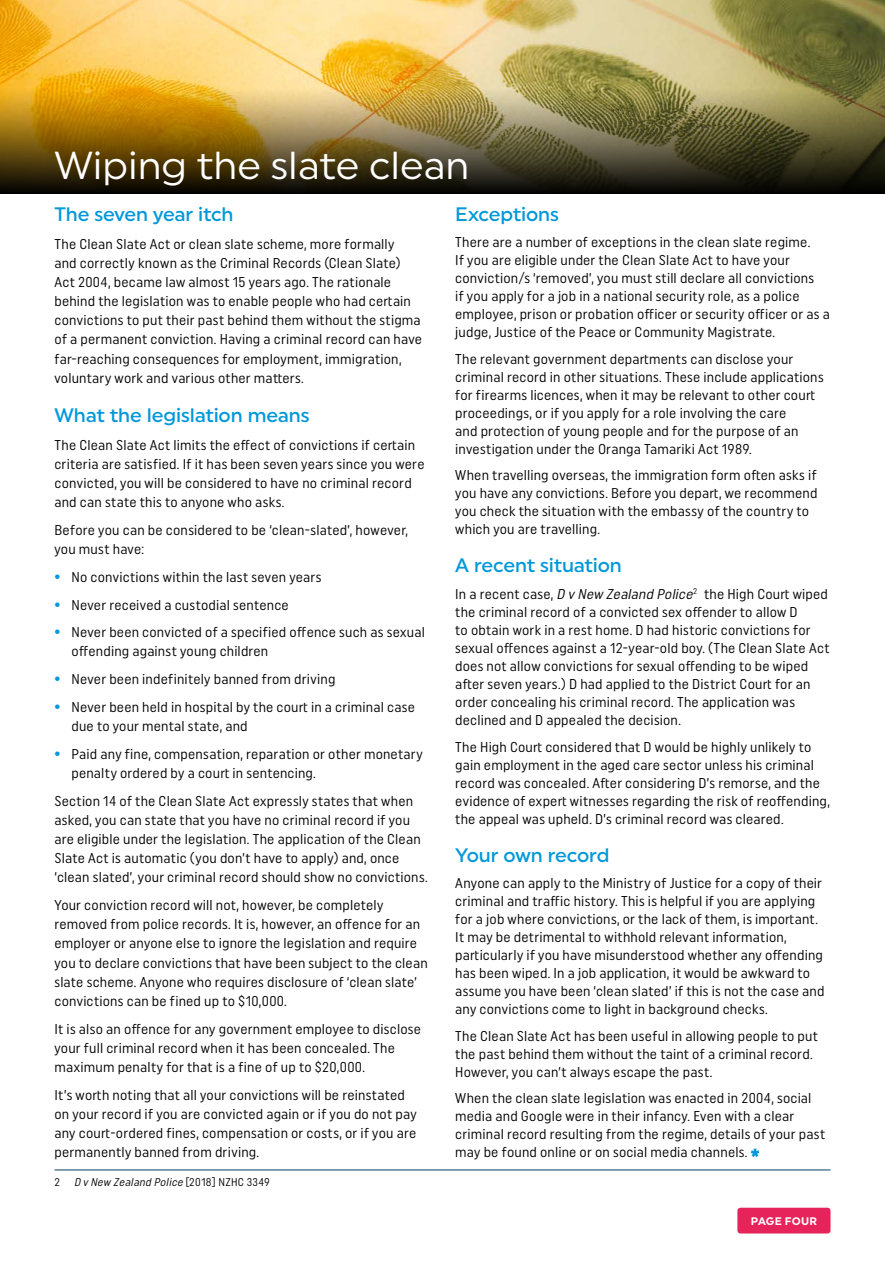
<style>
.page{position:relative;width:885px;height:1263px;background:#fff}
.page>*{position:absolute;margin:0;border:0;box-sizing:border-box;transform-origin:0 0}
.t1{font:39px "Uniform";color:#fff}
.t2{font:500 19.5px "Uniform";letter-spacing:-.01em;color:#0098da}
.t3{font:14.25px/18px "Uniform Condensed";letter-spacing:.015em;color:#000}
.t4{font:italic 11.25px "Uniform Condensed";color:#000}
.t5{font:700 10.95px "Uniform";letter-spacing:.015em;color:#fff}
.s1{font-family:"Uniform";font-weight:700;font-size:15px;color:#0098da}
.s2{font-style:normal}
.s3{font-style:italic}
</style>
<div class="page">
<img style="left:0;top:0;width:884px;height:88px">
<div style="left:737px;top:1208px;width:93px;height:25px;background:#e6235a;border-radius:3px"></div>
<img style="left:0;top:88px;width:884px;height:106px">
<hr style="left:54px;top:1169px;width:776px;height:1px;background:#093f63">
<svg style="left:750px;top:1149px;width:9px;height:8px"></svg>
<h1 class="t1" style="left:54px;top:142px;width:416px">Wiping the slate clean</h1>
<h2 class="t2" style="left:54px;top:202px;width:180px">The seven year itch</h2>
<p class="t3" style="left:54px;top:234px;width:369px;line-height:19.2px">The Clean Slate Act or clean slate scheme, more formally<br>and correctly known as the Criminal Records (Clean Slate)<br>Act 2004, became law almost 15 years ago. The rationale behind the legislation was to enable people who had certain convictions to put their past behind them without the stigma of a permanent conviction. Having a criminal record can have far-reaching consequences for employment, immigration, voluntary work and various other matters.</p>
<h2 class="t2" style="left:54px;top:403px;width:257px">What the legislation means</h2>
<p class="t3" style="left:54px;top:435px;width:371px;line-height:19.2px">The Clean Slate Act limits the effect of convictions if certain criteria are satisfied. If it has been seven years since you were convicted, you will be considered to have no criminal record and can state this to anyone who asks.</p>
<p class="t3" style="left:54px;top:520px;width:355px;line-height:19.2px">Before you can be considered to be ‘clean-slated’, however, you must have:</p>
<p class="t3" style="left:54px;top:568px;width:268px"><span class="s1">•</span> No convictions within the last seven years</p>
<p class="t3" style="left:54px;top:595px;width:236px"><span class="s1">•</span> Never received a custodial sentence</p>
<p class="t3" style="left:71px;top:622px;width:355px;line-height:19.2px;text-indent:-17px"><span class="s1">•</span> Never been convicted of a specified offence such as sexual offending against young children</p>
<p class="t3" style="left:54px;top:670px;width:282px"><span class="s1">•</span> Never been indefinitely banned from driving</p>
<p class="t3" style="left:71px;top:697px;width:345px;line-height:19.2px;text-indent:-17px"><span class="s1">•</span> Never been held in hospital by the court in a criminal case due to your mental state, and</p>
<p class="t3" style="left:71px;top:744px;width:353px;line-height:19.2px;text-indent:-17px"><span class="s1">•</span> Paid any fine, compensation, reparation or other monetary penalty ordered by a court in sentencing.</p>
<p class="t3" style="left:54px;top:791px;width:375px;line-height:19.2px">Section 14 of the Clean Slate Act expressly states that when asked, you can state that you have no criminal record if you are eligible under the legislation. The application of the Clean Slate Act is automatic (you don’t have to apply) and, once ‘clean slated’, your criminal record should show no convictions.</p>
<p class="t3" style="left:54px;top:895px;width:375px;line-height:19.2px">Your conviction record will not, however, be completely removed from police records. It is, however, an offence for an employer or anyone else to ignore the legislation and require you to declare convictions that have been subject to the clean slate scheme. Anyone who requires disclosure of ‘clean slate’ convictions can be fined up to $10,000.</p>
<p class="t3" style="left:54px;top:1019px;width:368px;line-height:19.2px">It is also an offence for any government employee to disclose your full criminal record when it has been concealed. The maximum penalty for that is a fine of up to $20,000.</p>
<p class="t3" style="left:54px;top:1085px;width:363px;line-height:19.2px">It’s worth noting that all your convictions will be reinstated on your record if you are convicted again or if you do not pay any court-ordered fines, compensation or costs, or if you are permanently banned from driving.</p>
<p class="t4" style="left:54px;top:1176px;width:217px"><span class="s2">2</span> D v New Zealand Police <span class="s2">[20 18] NZHC 3 3 49</span></p>
<h2 class="t2" style="left:455px;top:202px;width:105px">Exceptions</h2>
<p class="t3" style="left:455px;top:233px;width:376px">There are a number of exceptions in the clean slate regime.<br>If you are eligible under the Clean Slate Act to have your conviction/s ‘removed’, you must still declare all convictions<br>if you apply for a job in a national security role, as a police employee, prison or probation officer or security officer or as a judge, Justice of the Peace or Community Magistrate.</p>
<p class="t3" style="left:455px;top:350px;width:370px">The relevant government departments can disclose your criminal record in other situations. These include applications for firearms licences, when it may be relevant to other court proceedings, or if you apply for a role involving the care<br>and protection of young people and for the purpose of an investigation under the Oranga Tamariki Act 1989.</p>
<p class="t3" style="left:455px;top:466px;width:363px">When travelling overseas, the immigration form often asks if you have any convictions. Before you depart, we recommend you check the situation with the embassy of the country to which you are travelling.</p>
<h2 class="t2" style="left:455px;top:554px;width:168px">A recent situation</h2>
<p class="t3" style="left:455px;top:585px;width:375px">In a recent case, <span class="s3">D v NewZealand Police</span><sup>2</sup> the High Court wiped the criminal record of a convicted sex offender to allow D<br>to obtain work in a rest home. D had historic convictions for sexual offences against a 12-year-old boy. (The Clean Slate Act does not allow convictions for sexual offending to be wiped after seven years.) D had applied to the District Court for an order concealing his criminal record. The application was declined and D appealed the decision.</p>
<p class="t3" style="left:455px;top:737px;width:376px">The High Court considered that D would be highly unlikely to gain employment in the aged care sector unless his criminal record was concealed. After considering D’s remorse, and the evidence of expert witnesses regarding the risk of reoffending, the appeal was upheld. D’s criminal record was cleared.</p>
<h2 class="t2" style="left:455px;top:843px;width:156px">Your own record</h2>
<p class="t3" style="left:455px;top:874px;width:370px">Anyone can apply to the Ministry of Justice for a copy of their criminal and traffic history. This is helpful if you are applying for a job where convictions, or the lack of them, is important.<br>It may be detrimental to withhold relevant information, particularly if you have misunderstood whether any offending has been wiped. In a job application, it would be awkward to assume you have been ‘clean slated’ if this is not the case and any convictions come to light in background checks.</p>
<p class="t3" style="left:455px;top:1026px;width:364px">The Clean Slate Act has been useful in allowing people to put the past behind them without the taint of a criminal record.<br>However, you can’t always escape the past.</p>
<p class="t3" style="left:455px;top:1089px;width:371px">When the clean slate legislation was enacted in 2004, social media and Google were in their infancy. Even with a clear criminal record resulting from the regime, details of your past may be found online or on social media channels.</p>
<p class="t5" style="left:750px;top:1214px;width:68px">PAGE FOUR</p>
</div>
